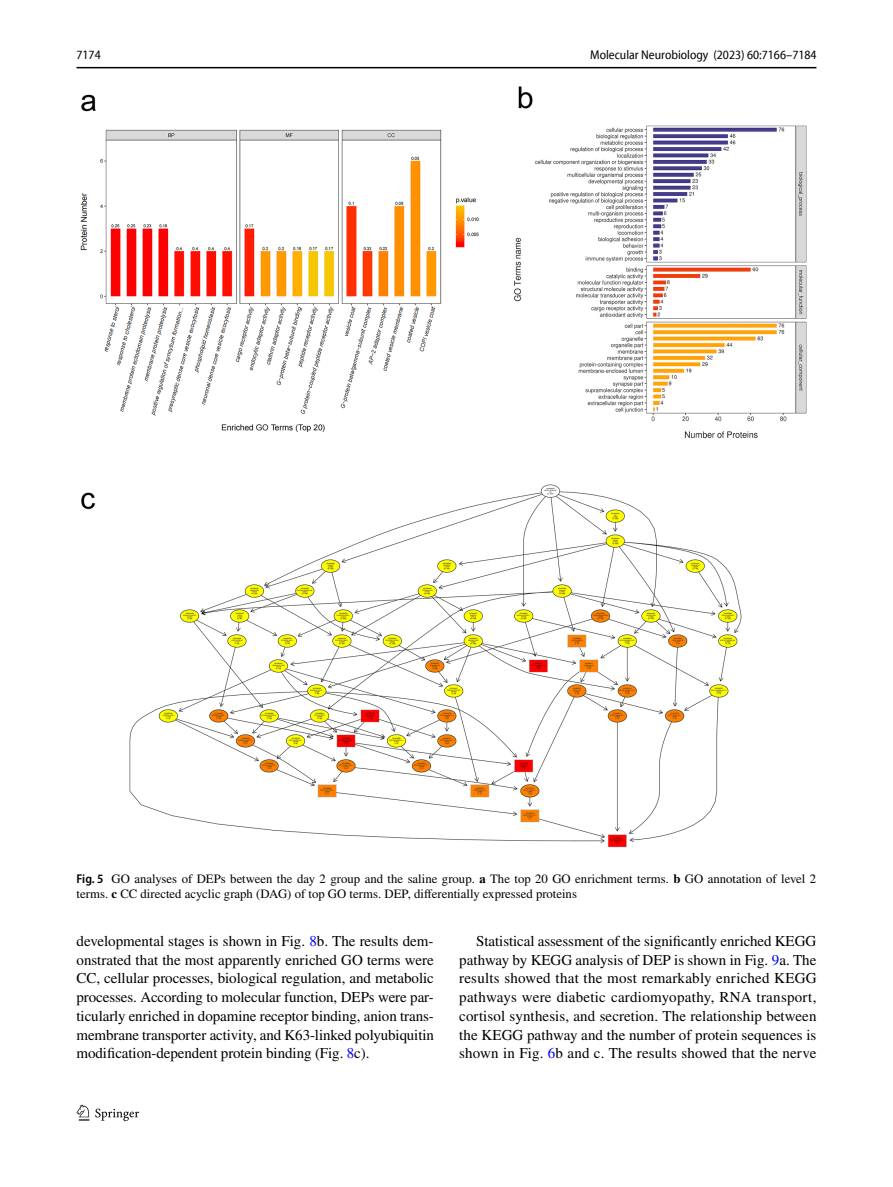
<style>
.page{position:relative;width:893px;height:1187px;background:#fff}
.page>*{position:absolute;margin:0;border:0;box-sizing:border-box;transform-origin:0 0}
.t1{font:15px/18.8px "STIX";letter-spacing:-.005em;color:#000;text-align:justify}
.t2{font:12.75px/15px "STIX";color:#000}
.t3{font:semi-condensed 12.75px "Myriad Pro Unic";color:#000}
.s1{font-family:"Myriad Pro";font-weight:600;font-stretch:semi-condensed}
.s2{font-weight:700}
.s3{color:#00f}
</style>
<div class="page">
<hr style="left:77px;top:67px;width:739px;height:1px;background:#000">
<img style="left:81px;top:87px;width:726px;height:760px">
<svg style="left:76px;top:1104px;width:13px;height:16px"></svg>
<svg style="left:95px;top:1108px;width:44px;height:12px"></svg>
<p class="t3" style="left:77px;top:50px;width:26px">7174</p>
<p class="t3" style="left:590px;top:50px;width:228px">Molecular Neurobiology (2023) 60:7166–7184</p>
<p class="t2" style="left:77px;top:871px;width:741px"><span class="s1">Fig. 5</span> GO analyses of DEPs between the day 2 group and the saline group. <span class="s2">a</span> The top 20 GO enrichment terms. <span class="s2">b</span> GO annotation of level 2 terms. <span class="s2">c</span> CC directed acyclic graph (DAG) of top GO terms. DEP, differentially expressed proteins</p>
<p class="t1" style="left:77px;top:932px;width:359px">developmental stages is shown in Fig. <span class="s3">8</span>b. The results dem&shy;onstrated that the most apparently enriched GO terms were CC, cellular processes, biological regulation, and metabolic processes. According to molecular function, DEPs were par&shy;ticularly enriched in dopamine receptor binding, anion trans&shy;membrane transporter activity, and K63-linked polyubiquitin modification-dependent protein binding (Fig. <span class="s3">8</span>c).</p>
<p class="t1" style="left:459px;top:932px;width:359px;text-indent:17px">Statistical assessment of the significantly enriched KEGG pathway by KEGG analysis of DEP is shown in Fig. <span class="s3">9</span>a. The results showed that the most remarkably enriched KEGG pathways were diabetic cardiomyopathy, RNA transport, cortisol synthesis, and secretion. The relationship between the KEGG pathway and the number of protein sequences is shown in Fig. <span class="s3">6</span>b and c. The results showed that the nerve</p>
</div>
